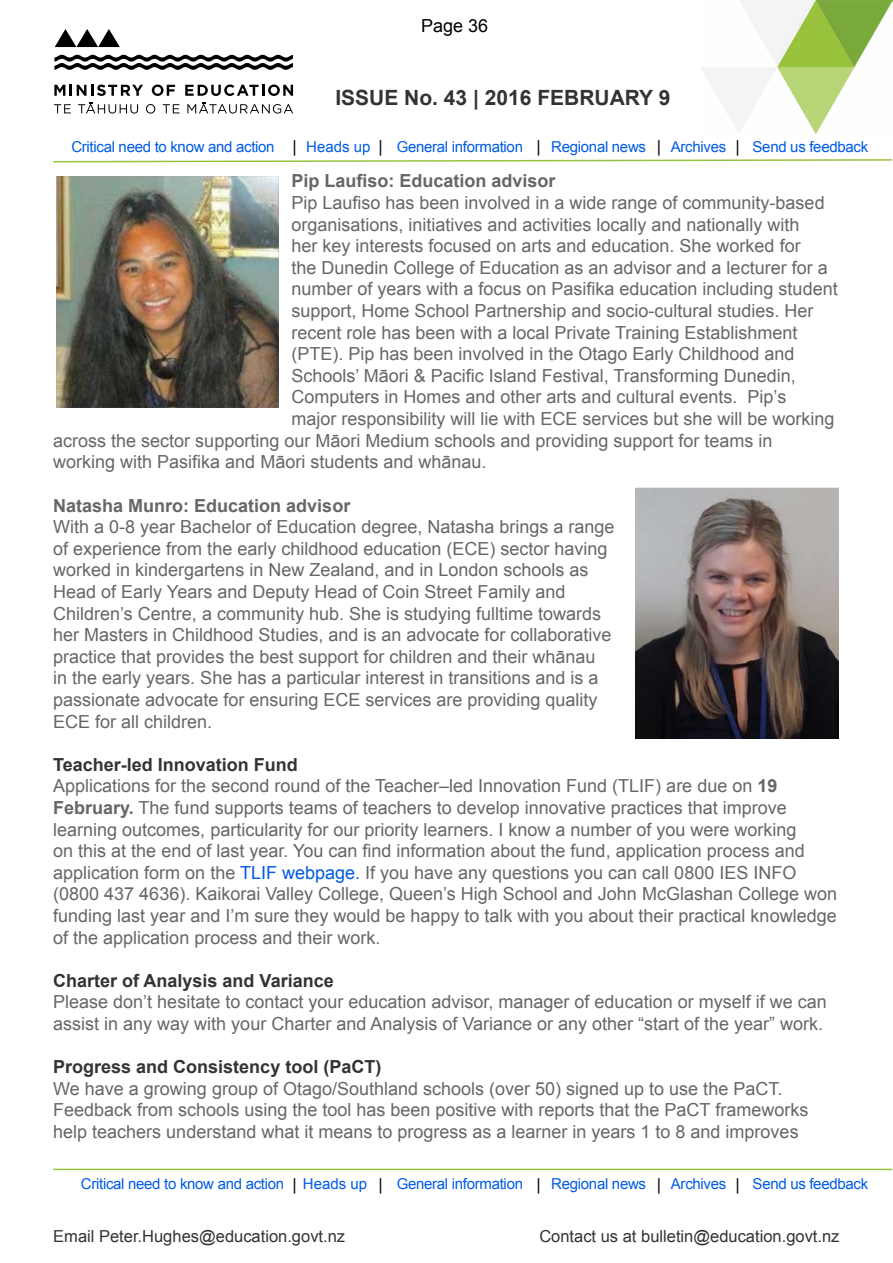
<style>
.page{position:relative;width:893px;height:1263px;background:#fff}
.page>*{position:absolute;margin:0;border:0;box-sizing:border-box;transform-origin:0 0}
.t1{font:700 21px "Arial";color:#333}
.t2{font:18px/21.6px "Arial";color:#666}
.t3{font:18px "Arial";color:#666}
.t4{font:700 18px "Arial";color:#333}
.t5{font:700 18px "Arial";color:#666}
.t6{font:18px "Arial";color:#000}
.t7{font:16.5px "Arial";color:#333}
.t8{font:15px "Arial";letter-spacing:-.02em;color:#005be5}
.s1{font-size:16.5px;color:#000}
.s2{font-style:inherit}
.s3{font-weight:700}
.s4{color:#005be5}
</style>
<div class="page">
<img style="left:702px;top:0;width:191px;height:133px">
<hr style="left:53px;top:1169px;width:839px;height:1px;background:#98c23d">
<svg style="left:54px;top:85px;width:89px;height:11px"></svg>
<svg style="left:152px;top:85px;width:23px;height:11px"></svg>
<svg style="left:185px;top:85px;width:108px;height:11px"></svg>
<svg style="left:54px;top:104px;width:17px;height:9px"></svg>
<svg style="left:78px;top:102px;width:60px;height:12px"></svg>
<svg style="left:146px;top:104px;width:9px;height:10px"></svg>
<svg style="left:163px;top:104px;width:16px;height:9px"></svg>
<svg style="left:187px;top:102px;width:106px;height:12px"></svg>
<svg style="left:55px;top:29px;width:65px;height:18px"></svg>
<svg style="left:54px;top:55px;width:239px;height:15px"></svg>
<img style="left:56px;top:176px;width:223px;height:232px">
<img style="left:636px;top:487px;width:203px;height:252px">
<svg style="left:53px;top:159px;width:840px;height:4px"></svg>
<p class="t6" style="left:421px;top:14px;width:69px">Page 36</p>
<p class="t1" style="left:335px;top:83px;width:336px">ISSUE No. 43 | 2016 FEBRUARY 9</p>
<p class="t8" style="left:71px;top:137px;width:576px">Critical need to know and action <span class="s1">|</span> Heads up <span class="s1">|</span> General information <span class="s1">|</span> Regional news</p>
<p class="t8" style="left:671px;top:137px;width:57px">Archives</p>
<p class="t8" style="left:753px;top:137px;width:117px">Send us feedback</p>
<p class="t5" style="left:291px;top:169px;width:266px">Pip Laufiso: Education advisor</p>
<p class="t3" style="left:291px;top:191px;width:535px">Pip Laufiso has been involved in a wide range of community-based</p>
<p class="t2" style="left:291px;top:214px;width:510px">organisations, initiatives and activities locally and nationally with</p>
<p class="t2" style="left:291px;top:235px;width:511px">her key interests focused on arts and education. She worked for</p>
<p class="t2" style="left:291px;top:257px;width:538px">the Dunedin College of Education as an advisor and a lecturer for a</p>
<p class="t3" style="left:291px;top:277px;width:548px">number of years with a focus on Pasifika education including student</p>
<p class="t2" style="left:291px;top:300px;width:524px">support, Home School Partnership and socio-cultural studies. Her</p>
<p class="t2" style="left:291px;top:322px;width:508px">recent role has been with a local Private Training Establishment</p>
<p class="t2" style="left:291px;top:343px;width:505px">(PTE). Pip has been involved in the Otago Early Childhood and</p>
<p class="t3" style="left:291px;top:364px;width:506px">Schools’ Māori &amp; Pacific Island Festival, Transforming Dunedin,</p>
<p class="t2" style="left:291px;top:387px;width:496px">Computers in Homes and other arts and cultural events. Pip’s</p>
<p class="t2" style="left:291px;top:408px;width:545px">major responsibility will lie with ECE services but she will be working</p>
<p class="t3" style="left:53px;top:429px;width:721px">across the sector supporting our Māori Medium schools and providing support for teams in</p>
<p class="t3" style="left:53px;top:450px;width:435px">working with Pasifika and Māori students and whānau.</p>
<p class="t5" style="left:53px;top:493px;width:299px">Natasha Munro: Education advisor</p>
<p class="t2" style="left:53px;top:516px;width:563px">With a 0-8 year Bachelor of Education degree, Natasha brings a range of experience from the early childhood education (ECE) sector having worked in kindergartens in New Zealand, and in London schools as Head of Early Years and Deputy Head of Coin Street Family and Children’s Centre, a community hub. She is studying fulltime towards her Masters in Childhood Studies, and is an advocate for collaborative <span class="s2">practice that provides the best support for children and their whānau<br></span>in the early years. She has a particular interest in transitions and is a passionate advocate for ensuring ECE services are providing quality ECE for all children.</p>
<p class="t4" style="left:53px;top:752px;width:246px">Teacher-led Innovation Fund</p>
<p class="t2" style="left:53px;top:775px;width:785px">Applications for the second round of the Teacher–led Innovation Fund (TLIF) are due on <span class="s3">19<br>February.</span> The fund supports teams of teachers to develop innovative practices that improve learning outcomes, particularity for our priority learners. I know a number of you were working<br><span class="s2">on this at the end of last year. You can find information about the fund, application process and </span>application form on the <span class="s4">TLIF webpage.</span> If you have any questions you can call 0800 IES INFO (0800 437 4636). Kaikorai Valley College, Queen’s High School and John McGlashan College won funding last year and I’m sure they would be happy to talk with you about their practical knowledge of the application process and their work.</p>
<p class="t4" style="left:53px;top:968px;width:282px">Charter of Analysis and Variance</p>
<p class="t2" style="left:53px;top:991px;width:775px">Please don’t hesitate to contact your education advisor, manager of education or myself if we can assist in any way with your Charter and Analysis of Variance or any other “start of the year” work.</p>
<p class="t4" style="left:53px;top:1055px;width:330px">Progress and Consistency tool (PaCT)</p>
<p class="t2" style="left:53px;top:1078px;width:757px">We have a growing group of Otago/Southland schools (over 50) signed up to use the PaCT.<br>Feedback from schools using the tool has been positive with reports that the PaCT frameworks help teachers understand what it means to progress as a learner in years 1 to 8 and improves</p>
<p class="t8" style="left:81px;top:1174px;width:567px">Critical need to know and action <span class="s1">|</span> Heads up <span class="s1">|</span> General information <span class="s1">|</span> Regional news</p>
<p class="t8" style="left:671px;top:1174px;width:57px">Archives</p>
<p class="t8" style="left:753px;top:1174px;width:117px">Send us feedback</p>
<p class="t7" style="left:53px;top:1226px;width:293px">Email Peter.Hughes@education.govt.nz</p>
<p class="t7" style="left:539px;top:1226px;width:302px">Contact us at bulletin@education.govt.nz</p>
</div>
